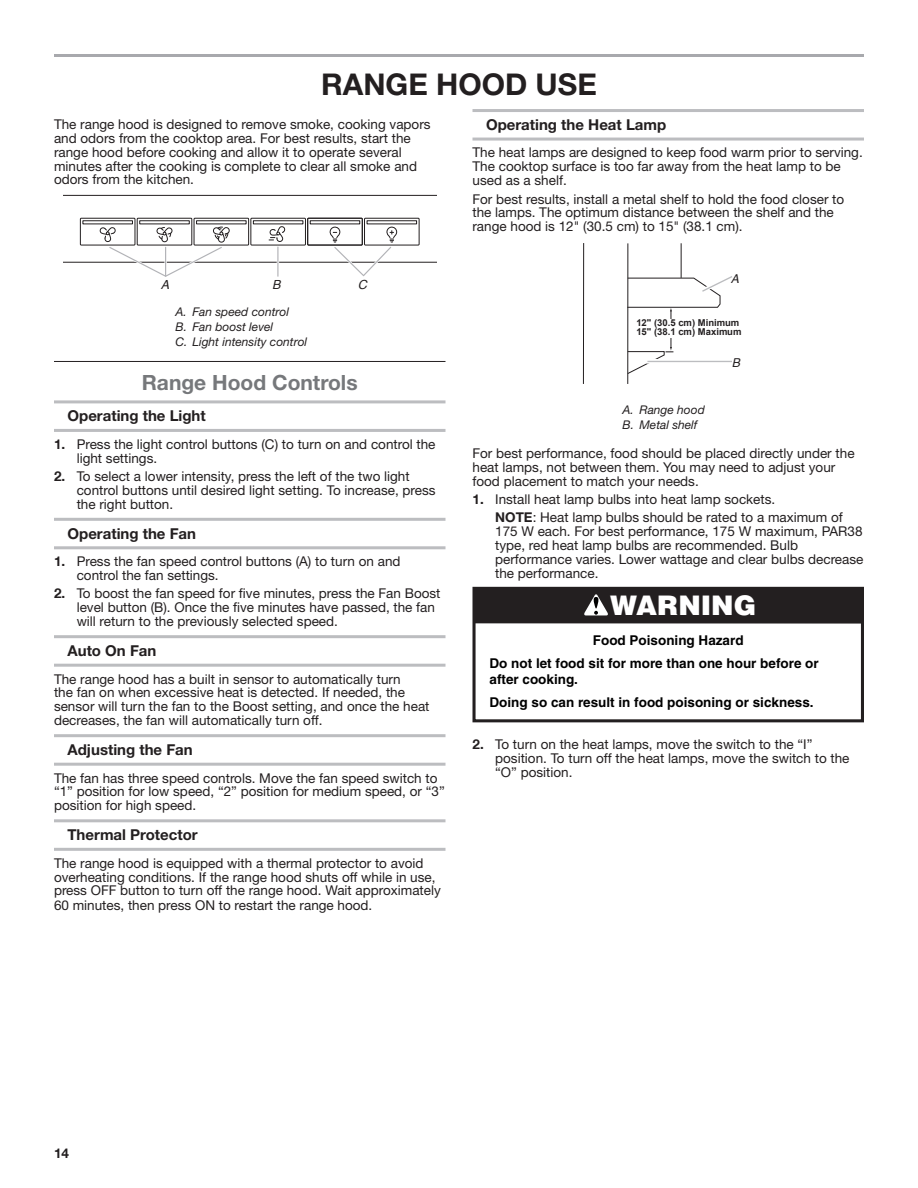
<style>
.page{position:relative;width:918px;height:1188px;background:#fff}
.page>*{position:absolute;margin:0;border:0;box-sizing:border-box;transform-origin:0 0}
.Heading_1{font:700 30px "Helvetica Neue LT Std";color:#231f20}
.t1{font:900 27px "Helvetica";color:#fff}
.Heading_2{font:700 21px "Helvetica Neue LT Std";color:#76787b}
.Heading_3_Rules{font:700 15px "Helvetica Neue LT Std";color:#231f20}
.Body{font:13.5px/13.8px "Helvetica Neue LT Std";color:#231f20}
.Body_Indent{font:13.5px/13.8px "Helvetica Neue LT Std";color:#231f20}
.Numbered_List_Start{font:13.5px/13.8px "Helvetica Neue LT Std";color:#231f20}
.t2{font:700 13.5px/23.2px "Helvetica";color:#000}
.t3{font:700 13.5px "Helvetica Neue LT Std";color:#231f20}
.t4{font:italic 12.6px "Helvetica";color:#231f20}
.t5{font:italic 12.15px "Helvetica";color:#231f20}
.Table_Callouts{font:italic 12px "Helvetica Neue LT Std";color:#231f20}
.t6{font:700 9.45px/9.4px "Arial";color:#231f20}
.s1{font-family:"Helvetica Neue LT Com";font-weight:700}
.s2{font-weight:700}
</style>
<div class="page">
<hr style="left:54px;top:54px;width:810px;height:3px;background:#a8a9ad">
<hr style="left:54px;top:361px;width:392px;height:1px;background:#231f20">
<hr style="left:54px;top:400px;width:392px;height:3px;background:#bcbdc0">
<hr style="left:54px;top:429px;width:392px;height:3px;background:#bcbdc0">
<hr style="left:54px;top:518px;width:392px;height:3px;background:#bcbdc0">
<hr style="left:54px;top:546px;width:392px;height:3px;background:#bcbdc0">
<hr style="left:54px;top:635px;width:392px;height:3px;background:#bcbdc0">
<hr style="left:54px;top:664px;width:392px;height:3px;background:#bcbdc0">
<hr style="left:54px;top:734px;width:392px;height:3px;background:#bcbdc0">
<hr style="left:54px;top:763px;width:392px;height:3px;background:#bcbdc0">
<hr style="left:54px;top:819px;width:392px;height:3px;background:#bcbdc0">
<hr style="left:54px;top:848px;width:392px;height:3px;background:#bcbdc0">
<hr style="left:472px;top:109px;width:392px;height:3px;background:#bcbdc0">
<hr style="left:472px;top:138px;width:392px;height:3px;background:#bcbdc0">
<svg style="left:63px;top:195px;width:373px;height:82px"></svg>
<hr style="left:277px;top:247px;width:2px;height:29px;background:#b2b3b7">
<hr style="left:583px;top:243px;width:1px;height:141px;background:#231f20">
<hr style="left:627px;top:243px;width:1px;height:141px;background:#231f20">
<hr style="left:681px;top:243px;width:1px;height:35px;background:#231f20">
<hr style="left:671px;top:311px;width:1px;height:37px;background:#231f20">
<svg style="left:627px;top:347px;width:46px;height:28px"></svg>
<div style="left:667px;top:319px;width:8px;height:18px;background:#fff"></div>
<svg style="left:627px;top:271px;width:105px;height:40px"></svg>
<hr style="left:646px;top:359px;width:85px;height:4px;background:#fff">
<div style="left:647px;top:359px;width:84px;height:5px;background:#fff"></div>
<hr style="left:647px;top:359px;width:85px;height:4px;background:#f5f5f5">
<hr style="left:647px;top:361px;width:85px;height:1px;background:#bcbdc0">
<div style="left:472px;top:587px;width:392px;height:135px;border:3px solid #231f20"></div>
<div style="left:474px;top:587px;width:388px;height:37px;background:#231f20"></div>
<svg style="left:584px;top:594px;width:24px;height:22px"></svg>
<h1 class="Heading_1" style="left:321px;top:66px;width:277px">RANGE HOOD USE</h1>
<p class="Body" style="left:54px;top:117px;width:378px">The range hood is designed to remove smoke, cooking vapors and odors from the cooktop area. For best results, start the range hood before cooking and allow it to operate several minutes after the cooking is complete to clear all smoke and odors from the kitchen.</p>
<h3 class="Heading_3_Rules" style="left:486px;top:115px;width:182px">Operating the Heat Lamp</h3>
<p class="Body" style="left:472px;top:146px;width:392px">The heat lamps are designed to keep food warm prior to serving.<br>The cooktop surface is too far away from the heat lamp to be used as a shelf.</p>
<p class="Body" style="left:472px;top:192px;width:373px">For best results, install a metal shelf to hold the food closer to the lamps. The optimum distance between the shelf and the range hood is 12" (30.5 cm) to 15" (38.1 cm).</p>
<p class="t4" style="left:161px;top:275px;width:10px">A</p>
<p class="t4" style="left:272px;top:275px;width:10px">B</p>
<p class="t4" style="left:358px;top:275px;width:11px">C</p>
<p class="Table_Callouts" style="left:175px;top:305px;width:115px">A. Fan speed control</p>
<p class="Table_Callouts" style="left:175px;top:320px;width:99px">B. Fan boost level</p>
<p class="Table_Callouts" style="left:175px;top:335px;width:133px">C. Light intensity control</p>
<h2 class="Heading_2" style="left:142px;top:369px;width:217px">Range Hood Controls</h2>
<h3 class="Heading_3_Rules" style="left:68px;top:407px;width:140px">Operating the Light</h3>
<p class="Numbered_List_Start" style="left:77px;top:437px;width:360px;text-indent:-23px"><span class="s1">1.</span> Press the light control buttons (C) to turn on and control the light settings.</p>
<p class="Body" style="left:77px;top:469px;width:360px;text-indent:-23px"><span class="s1">2.</span> To select a lower intensity, press the left of the two light control buttons until desired light setting. To increase, press the right button.</p>
<h3 class="Heading_3_Rules" style="left:68px;top:524px;width:130px">Operating the Fan</h3>
<p class="Numbered_List_Start" style="left:77px;top:554px;width:325px;text-indent:-23px"><span class="s1">1.</span> Press the fan speed control buttons (A) to turn on and control the fan settings.</p>
<p class="Body" style="left:77px;top:587px;width:365px;text-indent:-23px"><span class="s1">2.</span> To boost the fan speed for five minutes, press the Fan Boost level button (B). Once the five minutes have passed, the fan will return to the previously selected speed.</p>
<h3 class="Heading_3_Rules" style="left:68px;top:642px;width:90px">Auto On Fan</h3>
<p class="Body" style="left:54px;top:672px;width:377px">The range hood has a built in sensor to automatically turn<br>the fan on when excessive heat is detected. If needed, the sensor will turn the fan to the Boost setting, and once the heat decreases, the fan will automatically turn off.</p>
<h3 class="Heading_3_Rules" style="left:68px;top:741px;width:127px">Adjusting the Fan</h3>
<p class="Body" style="left:54px;top:771px;width:392px">The fan has three speed controls. Move the fan speed switch to “1” position for low speed, “2” position for medium speed, or “3” position for high speed.</p>
<h3 class="Heading_3_Rules" style="left:68px;top:826px;width:132px">Thermal Protector</h3>
<p class="Body" style="left:54px;top:856px;width:388px;line-height:14.2px">The range hood is equipped with a thermal protector to avoid overheating conditions. If the range hood shuts off while in use, press OFF button to turn off the range hood. Wait approximately 60 minutes, then press ON to restart the range hood.</p>
<p class="t5" style="left:731px;top:269px;width:10px">A</p>
<p class="t6" style="left:636px;top:318px;width:107px">12" (30.5 cm) Minimum<br>15" (38.1 cm) Maximum</p>
<p class="Table_Callouts" style="left:622px;top:402px;width:84px">A. Range hood</p>
<p class="Table_Callouts" style="left:622px;top:417px;width:76px">B. Metal shelf</p>
<p class="t5" style="left:732px;top:353px;width:10px">B</p>
<p class="Body" style="left:472px;top:446px;width:384px">For best performance, food should be placed directly under the heat lamps, not between them. You may need to adjust your food placement to match your needs.</p>
<p class="Numbered_List_Start" style="left:472px;top:492px;width:304px"><span class="s1">1.</span> Install heat lamp bulbs into heat lamp sockets.</p>
<p class="Body_Indent" style="left:495px;top:510px;width:370px"><span class="s2">NOTE</span>: Heat lamp bulbs should be rated to a maximum of 175 W each. For best performance, 175 W maximum, PAR38 type, red heat lamp bulbs are recommended. Bulb performance varies. Lower wattage and clear bulbs decrease the performance.</p>
<p class="t1" style="left:610px;top:588px;width:148px">WARNING</p>
<p class="t2" style="left:490px;top:628px;width:331px;text-indent:103px">Food Poisoning Hazard<br>Do not let food sit for more than one hour before or</p>
<p class="t2" style="left:490px;top:667px;width:326px">after cooking.<br>Doing so can result in food poisoning or sickness.</p>
<p class="Body" style="left:495px;top:737px;width:356px;text-indent:-23px"><span class="s1">2.</span> To turn on the heat lamps, move the switch to the “I” position. To turn off the heat lamps, move the switch to the “O” position.</p>
<p class="t3" style="left:54px;top:1145px;width:17px">14</p>
</div>
